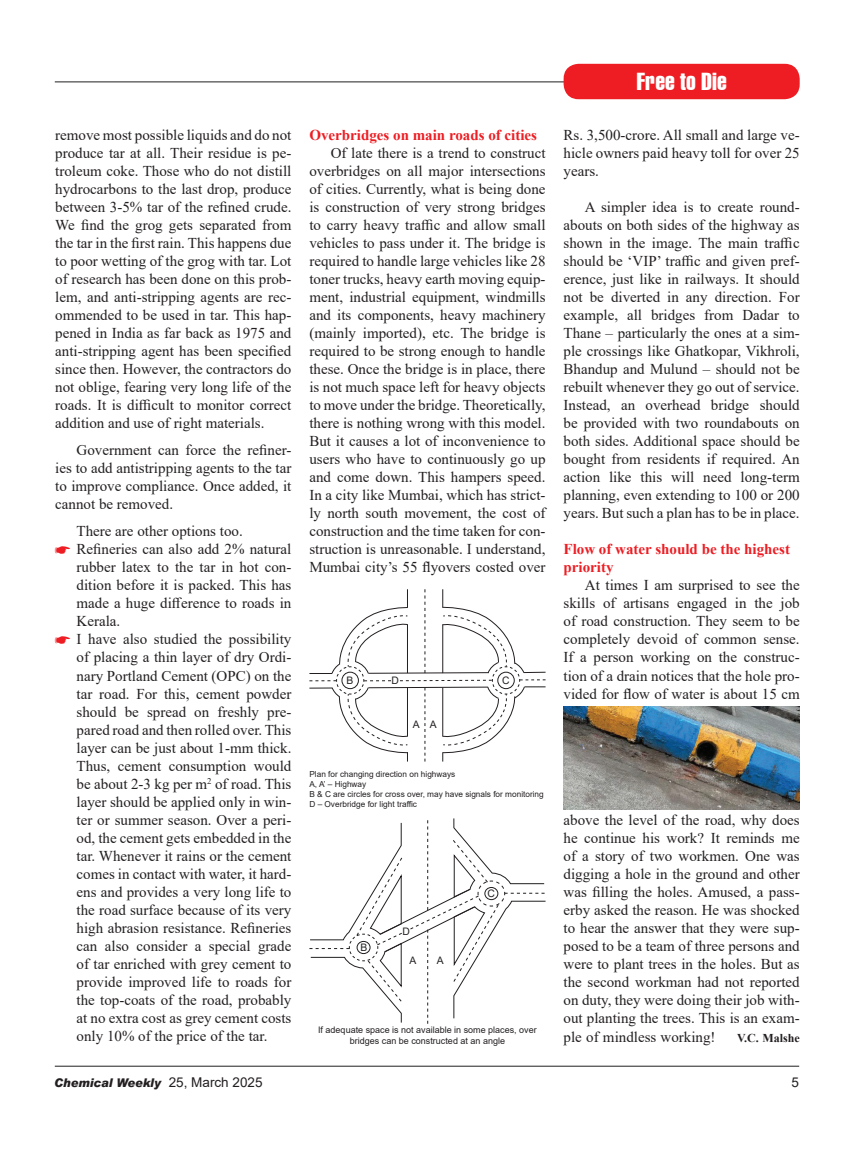
<style>
.page{position:relative;width:855px;height:1153px;background:#fff}
.page>*{position:absolute;margin:0;border:0;box-sizing:border-box;transform-origin:0 0}
.t1{font:24px "Swiss 911 BT Extra Compressed";color:#fff;scale:1.2 1}
.t2{font:15px/18px "Times New Roman";color:#231f20;text-align:justify}
.t3{font:700 15px/18px "Times New Roman";color:#ee1d23}
.t4{font:13.5px "Arial";color:#231f20}
.t5{font:italic 900 12px "Arial";color:#231f20;scale:.95 1}
.t6{font:700 12px "Times New Roman";color:#231f20}
.t7{font:10.35px "Arial";color:#231f20}
.t8{font:9px/10.8px "Arial";color:#231f20;text-align:center}
.t9{font:8.25px/9.9px "Arial";color:#231f20}
.s1{font-weight:400;font-style:normal;font-size:13.5px}
</style>
<div class="page">
<hr style="left:55px;top:81px;width:521px;height:1px;background:#231f20">
<div style="left:563px;top:64px;width:236px;height:35px;background:#ee1d23;border-radius:15px"></div>
<img style="left:563px;top:706px;width:236px;height:103px">
<svg style="left:309px;top:589px;width:236px;height:172px"></svg>
<svg style="left:309px;top:818px;width:237px;height:205px"></svg>
<hr style="left:55px;top:1065px;width:744px;height:1px;background:#231f20">
<p class="t2" style="left:55px;top:126px;width:238px">remove most possible liquids and do not produce tar at all. Their residue is pe&shy;troleum coke. Those who do not distill hydrocarbons to the last drop, produce between 3-5% tar of the refined crude.<br>We find the grog gets separated from the tar in the first rain. This happens due to poor wetting of the grog with tar. Lot of research has been done on this prob&shy;lem, and anti-stripping agents are rec&shy;ommended to be used in tar. This hap&shy;pened in India as far back as 1975 and anti-stripping agent has been specified since then. However, the contractors do not oblige, fearing very long life of the roads. It is difficult to monitor correct addition and use of right materials.</p>
<p class="t2" style="left:55px;top:441px;width:238px;text-indent:21px">Government can force the refiner&shy;ies to add antistripping agents to the tar to improve compliance. Once added, it cannot be removed.</p>
<p class="t2" style="left:77px;top:522px;width:216px;text-align:left">There are other options too.<br>Refineries can also add 2% natural rubber latex to the tar in hot con&shy;dition before it is packed. This has made a huge difference to roads in Kerala.<br>I have also studied the possibility of placing a thin layer of dry Ordi&shy;nary Portland Cement (OPC) on the tar road. For this, cement powder should be spread on freshly pre&shy;pared road and then rolled over. This layer can be just about 1-mm thick.<br>Thus, cement consumption would be about 2-3 kg per m<sup>2</sup> of road. This layer should be applied only in win&shy;ter or summer season. Over a peri&shy;od, the cement gets embedded in the tar. Whenever it rains or the cement comes in contact with water, it hard&shy;ens and provides a very long life to the road surface because of its very high abrasion resistance. Refineries can also consider a special grade of tar enriched with grey cement to provide improved life to roads for the top-coats of the road, probably at no extra cost as grey cement costs only 10% of the price of the tar.</p>
<p class="t3" style="left:309px;top:125px;width:229px">Overbridges on main roads of cities</p>
<p class="t2" style="left:309px;top:143px;width:238px;text-indent:21px">Of late there is a trend to construct overbridges on all major intersections of cities. Currently, what is being done is construction of very strong bridges to carry heavy traffic and allow small vehicles to pass under it. The bridge is required to handle large vehicles like 28 toner trucks, heavy earth moving equip&shy;ment, industrial equipment, windmills and its components, heavy machinery (mainly imported), etc. The bridge is required to be strong enough to handle these. Once the bridge is in place, there is not much space left for heavy objects to move under the bridge. Theoretically, there is nothing wrong with this model.<br>But it causes a lot of inconvenience to users who have to continuously go up and come down. This hampers speed.<br>In a city like Mumbai, which has strict&shy;ly north south movement, the cost of construction and the time taken for con&shy;struction is unreasonable. I understand, Mumbai city’s 55 flyovers costed over</p>
<p class="t7" style="left:346px;top:673px;width:8px">B</p>
<p class="t7" style="left:391px;top:673px;width:9px">D</p>
<p class="t7" style="left:413px;top:717px;width:8px">A</p>
<p class="t7" style="left:430px;top:717px;width:8px">A</p>
<p class="t7" style="left:502px;top:673px;width:9px">C</p>
<h1 class="t1" style="left:636px;top:68px;width:77px">Free to Die</h1>
<p class="t2" style="left:563px;top:126px;width:238px">Rs. 3,500-crore. All small and large ve&shy;hicle owners paid heavy toll for over 25 years.</p>
<p class="t2" style="left:563px;top:198px;width:238px;text-indent:21px">A simpler idea is to create round&shy;abouts on both sides of the highway as shown in the image. The main traffic should be ‘VIP’ traffic and given pref&shy;erence, just like in railways. It should not be diverted in any direction. For example, all bridges from Dadar to Thane – particularly the ones at a sim&shy;ple crossings like Ghatkopar, Vikhroli, Bhandup and Mulund – should not be rebuilt whenever they go out of service.<br>Instead, an overhead bridge should be provided with two roundabouts on both sides. Additional space should be bought from residents if required. An action like this will need long-term planning, even extending to 100 or 200 years. But such a plan has to be in place.</p>
<p class="t3" style="left:563px;top:540px;width:228px">Flow of water should be the highest priority</p>
<p class="t2" style="left:563px;top:576px;width:238px;text-indent:21px">At times I am surprised to see the skills of artisans engaged in the job of road construction. They seem to be completely devoid of common sense.<br>If a person working on the construc&shy;tion of a drain notices that the hole pro&shy;vided for flow of water is about 15 cm</p>
<p class="t9" style="left:309px;top:769px;width:236px">Plan for changing direction on highways<br>A, A’ – Highway<br>B &amp; C are circles for cross over, may have signals for monitoring D – Overbridge for light traffic</p>
<p class="t7" style="left:360px;top:940px;width:8px">B</p>
<p class="t7" style="left:402px;top:924px;width:9px">D</p>
<p class="t7" style="left:409px;top:953px;width:8px">A</p>
<p class="t7" style="left:437px;top:953px;width:8px">A</p>
<p class="t7" style="left:487px;top:886px;width:9px">C</p>
<p class="t8" style="left:318px;top:1023px;width:220px">If adequate space is not available in some places, over bridges can be constructed at an angle</p>
<p class="t2" style="left:563px;top:810px;width:238px">above the level of the road, why does he continue his work? It reminds me of a story of two workmen. One was digging a hole in the ground and other was filling the holes. Amused, a pass&shy;erby asked the reason. He was shocked to hear the answer that they were sup&shy;posed to be a team of three persons and were to plant trees in the holes. But as the second workman had not reported on duty, they were doing their job with&shy;out planting the trees. This is an exam&shy;ple of mindless working!</p>
<p class="t6" style="left:737px;top:1028px;width:64px">V.C. Malshe</p>
<p class="t5" style="left:54px;top:1074px;width:221px">Chemical Weekly <span class="s1">25, March 2025</span></p>
<p class="t4" style="left:791px;top:1072px;width:9px">5</p>
</div>
